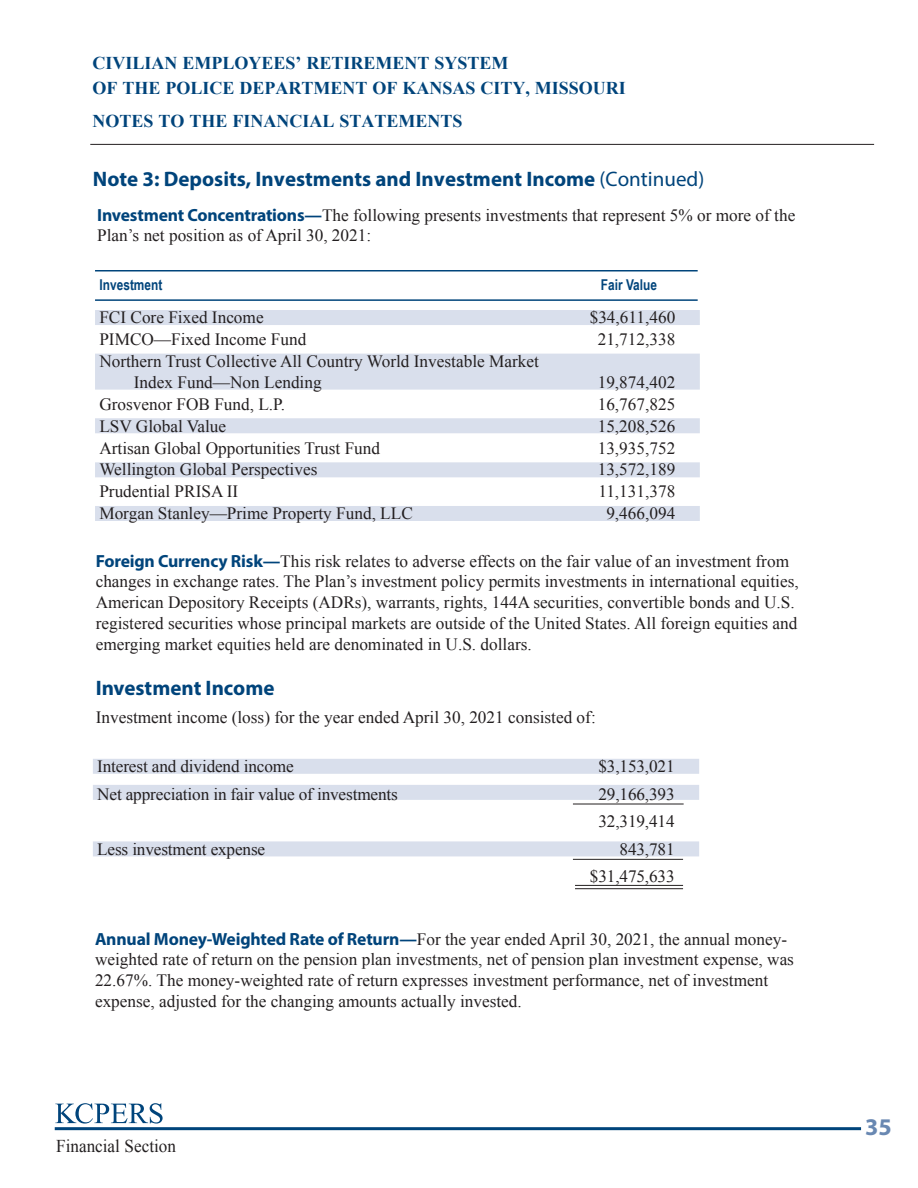
<style>
.page{position:relative;width:918px;height:1188px;background:#fff}
.page>*{position:absolute;margin:0;border:0;box-sizing:border-box;transform-origin:0 0}
.t1{font:700 24px "Myriad Pro";color:#6988b2}
.t2{font:700 21px "Myriad Pro";color:#00447b}
.t3{font:700 18px/25.5px "Times New Roman";color:#00447b}
.t4{font:18px "Times New Roman";color:#231f20;scale:.95 1}
.t5{font:17.25px/20.7px "Times New Roman";color:#231f20}
.t6{font:700 15px "Arial Narrow";color:#00447b}
.s1{font-weight:400}
.s2{font-family:"Myriad Pro";font-weight:700;font-size:17.7px;color:#00447b}
</style>
<div class="page">
<svg style="left:55px;top:1103px;width:108px;height:21px"></svg>
<hr style="left:55px;top:1127px;width:806px;height:3px;background:#00447b">
<hr style="left:90px;top:144px;width:784px;height:1px;background:#231f20">
<div style="left:95px;top:506px;width:605px;height:15px;background:#d9dfec"></div>
<div style="left:95px;top:418px;width:605px;height:15px;background:#d9dfec"></div>
<div style="left:95px;top:462px;width:605px;height:15px;background:#d9dfec"></div>
<div style="left:95px;top:354px;width:605px;height:36px;background:#d9dfec"></div>
<div style="left:95px;top:310px;width:605px;height:15px;background:#d9dfec"></div>
<hr style="left:95px;top:299px;width:603px;height:2px;background:#00447b">
<hr style="left:95px;top:270px;width:603px;height:2px;background:#00447b">
<div style="left:93px;top:759px;width:606px;height:15px;background:#d9dfec"></div>
<div style="left:93px;top:785px;width:606px;height:15px;background:#d9dfec"></div>
<div style="left:93px;top:841px;width:606px;height:15px;background:#d9dfec"></div>
<hr style="left:573px;top:859px;width:110px;height:1px;background:#231f20">
<hr style="left:573px;top:804px;width:111px;height:1px;background:#231f20">
<hr style="left:575px;top:888px;width:108px;height:1px;background:#231f20">
<hr style="left:575px;top:885px;width:108px;height:1px;background:#231f20">
<p class="t3" style="left:93px;top:49px;width:535px">CIVILIAN EMPLOYEES’ RETIREMENT SYSTEM<br>OF THE POLICE DEPARTMENT OF KANSAS CITY, MISSOURI</p>
<p class="t3" style="left:93px;top:107px;width:371px">NOTES TO THE FINANCIAL STATEMENTS</p>
<p class="t2" style="left:93px;top:166px;width:613px">Note 3: Deposits, Investments and Investment Income <span class="s1">(Continued)</span></p>
<p class="t5" style="left:97px;top:204px;width:700px"><span class="s2">Investment Concentrations—</span>The following presents investments that represent 5% or more of the<br>Plan’s net position as of April 30, 2021:</p>
<p class="t6" style="left:100px;top:273px;width:64px">Investment</p>
<p class="t6" style="left:601px;top:273px;width:58px">Fair Value</p>
<p class="t5" style="left:99px;top:307px;width:166px">FCI Core Fixed Income</p>
<p class="t5" style="left:590px;top:307px;width:87px">$34,611,460</p>
<p class="t5" style="left:99px;top:328px;width:208px">PIMCO—Fixed Income Fund</p>
<p class="t5" style="left:598px;top:328px;width:79px">21,712,338</p>
<p class="t5" style="left:134px;top:350px;width:407px;line-height:21.8px;text-indent:-34px">Northern Trust Collective All Country World Investable Market<br>Index Fund—Non Lending</p>
<p class="t5" style="left:598px;top:372px;width:79px">19,874,402</p>
<p class="t5" style="left:99px;top:394px;width:187px">Grosvenor FOB Fund, L.P.</p>
<p class="t5" style="left:598px;top:394px;width:79px">16,767,825</p>
<p class="t5" style="left:99px;top:415px;width:128px">LSV Global Value</p>
<p class="t5" style="left:598px;top:415px;width:79px">15,208,526</p>
<p class="t5" style="left:99px;top:437px;width:282px">Artisan Global Opportunities Trust Fund</p>
<p class="t5" style="left:598px;top:437px;width:79px">13,935,752</p>
<p class="t5" style="left:99px;top:459px;width:220px">Wellington Global Perspectives</p>
<p class="t5" style="left:598px;top:459px;width:79px">13,572,189</p>
<p class="t5" style="left:99px;top:481px;width:140px">Prudential PRISA II</p>
<p class="t5" style="left:598px;top:481px;width:78px">11,131,378</p>
<p class="t5" style="left:99px;top:502px;width:315px">Morgan Stanley—Prime Property Fund, LLC</p>
<p class="t5" style="left:606px;top:502px;width:70px">9,466,094</p>
<p class="t5" style="left:96px;top:550px;width:705px"><span class="s2">Foreign Currency Risk—</span>This risk relates to adverse effects on the fair value of an investment from changes in exchange rates. The Plan’s investment policy permits investments in international equities, American Depository Receipts (ADRs), warrants, rights, 144A securities, convertible bonds and U.S. registered securities whose principal markets are outside of the United States. All foreign equities and emerging market equities held are denominated in U.S. dollars.</p>
<p class="t2" style="left:96px;top:675px;width:180px">Investment Income</p>
<p class="t5" style="left:96px;top:706px;width:502px">Investment income (loss) for the year ended April 30, 2021 consisted of:</p>
<p class="t5" style="left:97px;top:756px;width:198px">Interest and dividend income</p>
<p class="t5" style="left:598px;top:756px;width:78px">$3,153,021</p>
<p class="t5" style="left:97px;top:783px;width:302px">Net appreciation in fair value of investments</p>
<p class="t5" style="left:598px;top:780px;width:78px;line-height:27.5px">29,166,393<br>32,319,414</p>
<p class="t5" style="left:97px;top:838px;width:170px">Less investment expense</p>
<p class="t5" style="left:590px;top:835px;width:86px;line-height:27.5px;text-align:right">843,781 $31,475,633</p>
<p class="t5" style="left:95px;top:928px;width:701px"><span class="s2">Annual Money-Weighted Rate of Return—</span>For the year ended April 30, 2021, the annual money&shy;weighted rate of return on the pension plan investments, net of pension plan investment expense, was 22.67%. The money-weighted rate of return expresses investment performance, net of investment expense, adjusted for the changing amounts actually invested.</p>
<p class="t4" style="left:56px;top:1133px;width:127px">Financial Section</p>
<h1 class="t1" style="left:865px;top:1111px;width:28px">35</h1>
</div>
